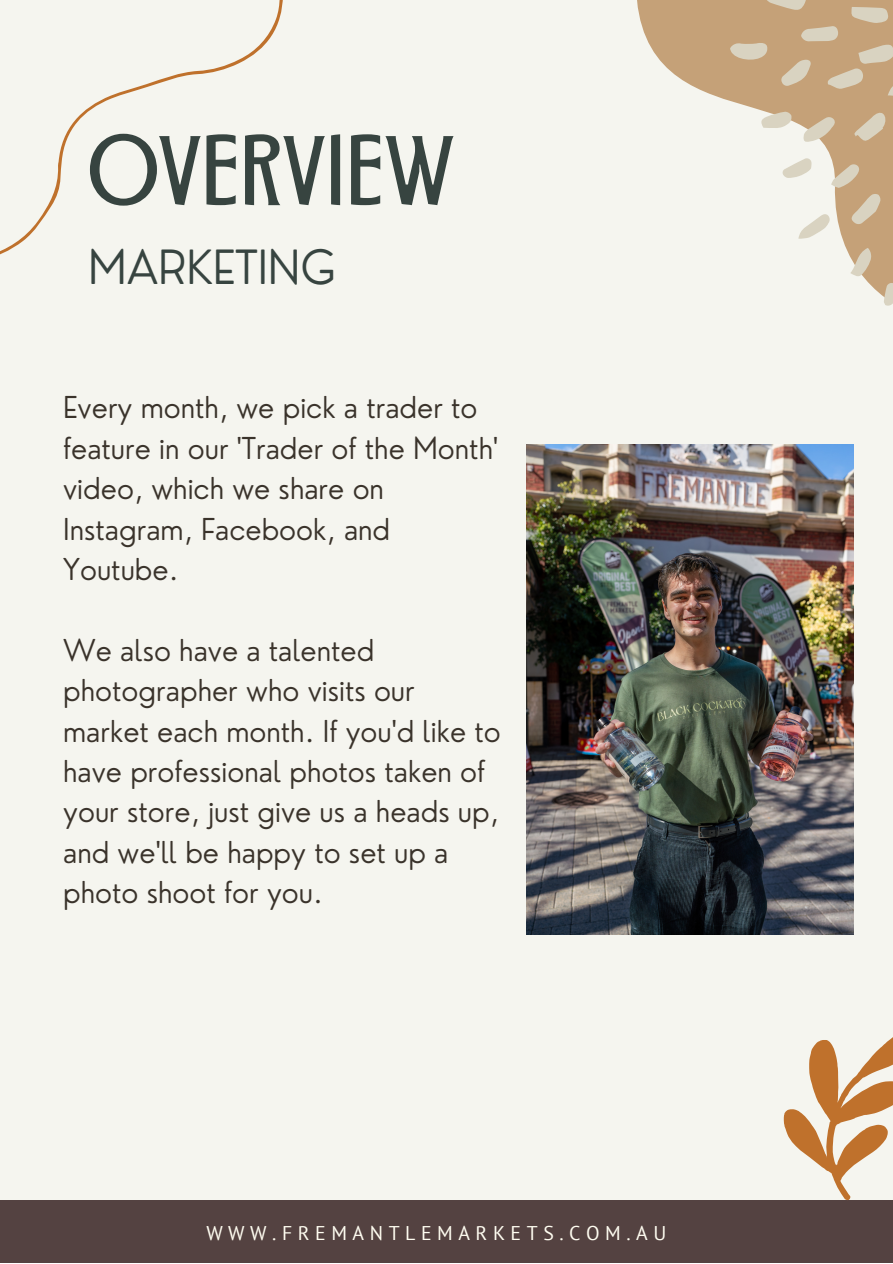
<style>
.page{position:relative;width:893px;height:1264px;background:#fff}
.page>*{position:absolute;margin:0;border:0;box-sizing:border-box;transform-origin:0 0}
.t1{font:80.85px "Montagna LTD";color:#374440}
.t2{font:300 45.9px "Nourd";color:#374440}
.t3{font:300 29.4px/40.3px "Nourd";color:#3a332b}
.t4{font:19.8px "PT Sans";letter-spacing:.28em;color:#fffdf1}
</style>
<div class="page">
<div style="left:0;top:0;width:892px;height:1262px;background:#f5f5ef"></div>
<div style="left:0;top:1200px;width:892px;height:62px;background:#544241"></div>
<img style="left:526px;top:444px;width:327px;height:490px">
<svg style="left:637px;top:0;width:255px;height:296px"></svg>
<svg style="left:892px;top:129px;width:1px;height:40px"></svg>
<svg style="left:853px;top:111px;width:33px;height:32px"></svg>
<svg style="left:729px;top:0;width:163px;height:100px;background:#c8aa85"></svg>
<svg style="left:803px;top:116px;width:33px;height:28px"></svg>
<svg style="left:759px;top:111px;width:32px;height:18px"></svg>
<svg style="left:782px;top:157px;width:98px;height:83px"></svg>
<svg style="left:850px;top:247px;width:21px;height:31px"></svg>
<svg style="left:883px;top:283px;width:9px;height:23px"></svg>
<svg style="left:783px;top:1038px;width:109px;height:162px"></svg>
<svg style="left:0;top:0;width:283px;height:255px"></svg>
<p class="t1" style="left:88px;top:134px;width:368px">OVERVIEW</p>
<p class="t2" style="left:88px;top:238px;width:248px">MARKETING</p>
<p class="t3" style="left:63px;top:387px;width:436px">Every month, we pick a trader to feature in our 'Trader of the Month' video, which we share on<br>Instagram, Facebook, and<br>Youtube.</p>
<p class="t3" style="left:63px;top:629px;width:439px">We also have a talented photographer who visits our market each month. If you'd like to have professional photos taken of your store, just give us a heads up, and we'll be happy to set up a photo shoot for you.</p>
<p class="t4" style="left:206px;top:1220px;width:461px">WWW.FREMANTLEMARKETS.COM.AU</p>
</div>
